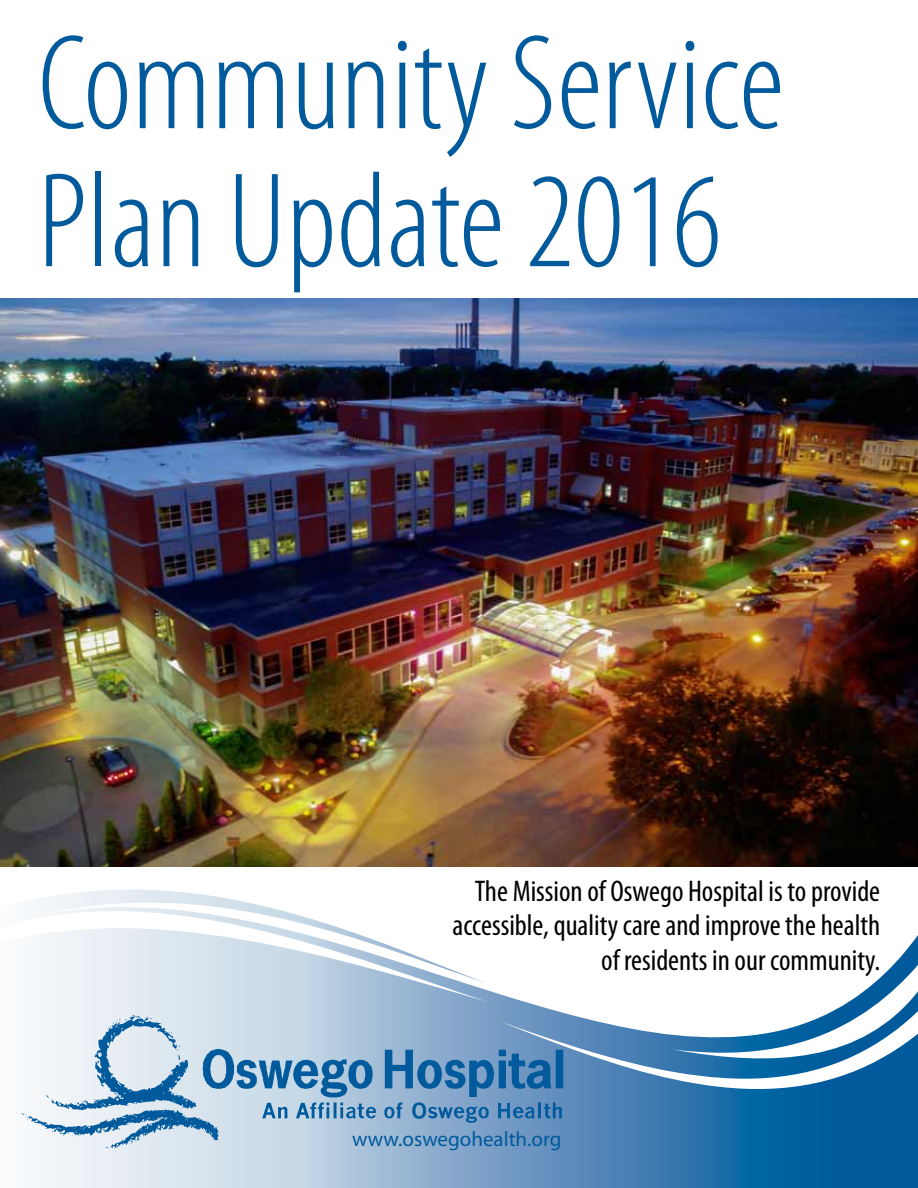
<style>
.page{position:relative;width:918px;height:1188px;background:#fff}
.page>*{position:absolute;margin:0;border:0;box-sizing:border-box;transform-origin:0 0}
.t1{font:300 condensed 136.5px/138px "Myriad Pro";color:#005a9c}
.t2{font:condensed 30px/34.5px "Myriad Pro";color:#000;text-align:right}
.t3{font:21px "Myriad Pro";color:#005a9c}
</style>
<div class="page">
<svg style="left:37px;top:890px;width:881px;height:298px"></svg>
<img style="left:21px;top:1016px;width:555px;height:153px">
<img style="left:0;top:299px;width:918px;height:567px">
<h1 class="t1" style="left:38px;top:17px;width:748px">Community Service<br>Plan Update 2016</h1>
<p class="t2" style="left:452px;top:873px;width:429px">The Mission of Oswego Hospital is to provide accessible, quality care and improve the health of residents in our community.</p>
<p class="t3" style="left:352px;top:1126px;width:211px">www.oswegohealth.org</p>
</div>
